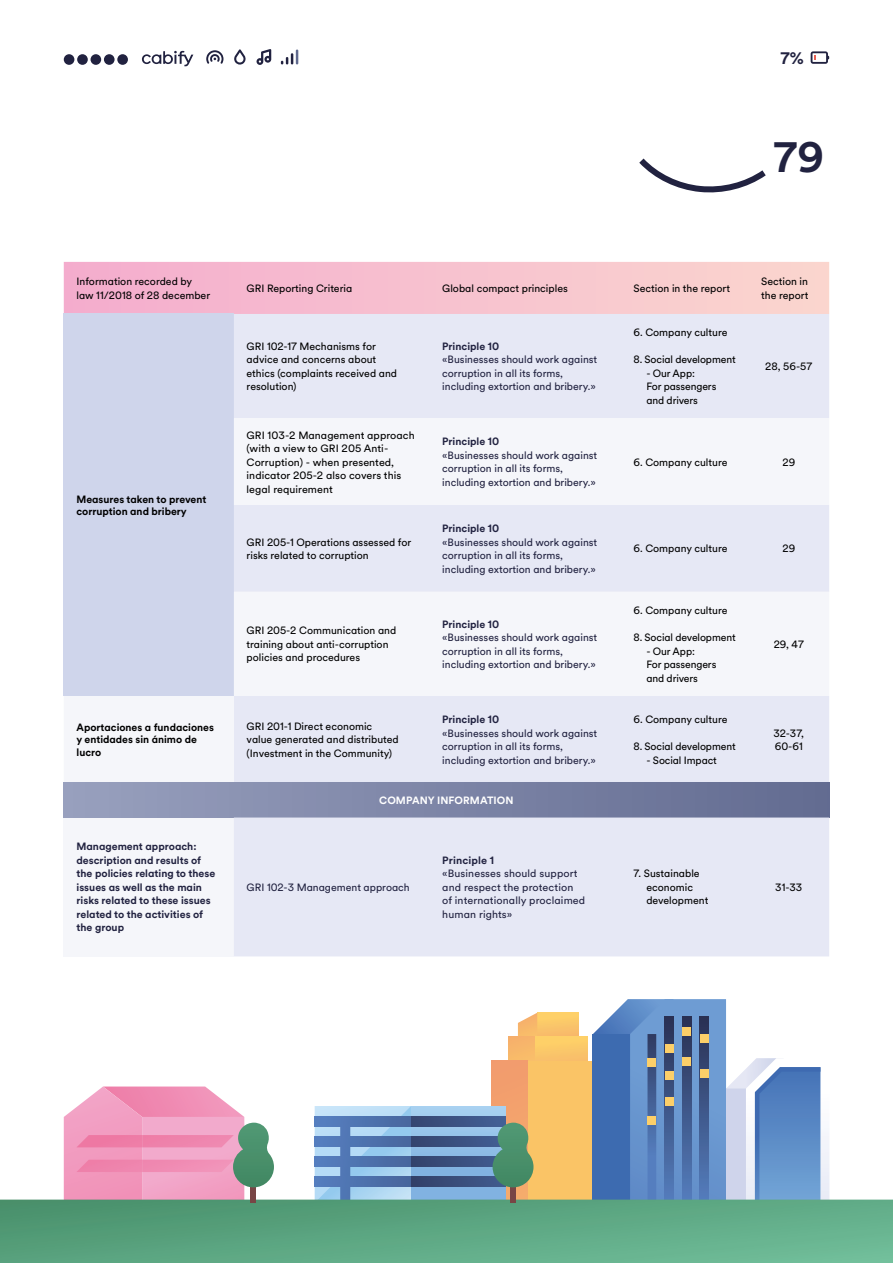
<style>
.page{position:relative;width:893px;height:1263px;background:#fff}
.page>*{position:absolute;margin:0;border:0;box-sizing:border-box;transform-origin:0 0}
.t1{font:700 42px "Cabify Circular";color:#212240}
.t2{font:700 16.5px "Cabify Circular";color:#212240}
.t3{font:10.5px/13.5px "Cabify Circular";color:#000}
.t4{font:10.5px/13.5px "Cabify Circular";color:#212240}
.t5{font:700 10.5px/13.5px "Cabify Circular";color:#212240}
.t6{font:700 10.5px/12.6px "Cabify Circular";color:#000}
.t7{font:700 10.5px "Cabify Circular";letter-spacing:.01em;color:#fff}
.s1{font-weight:700}
</style>
<div class="page">
<div style="left:537px;top:1013px;width:41px;height:31px;background:#fac669"></div>
<svg style="left:518px;top:1013px;width:19px;height:23px"></svg>
<div style="left:534px;top:1036px;width:53px;height:41px;background:#fbc969"></div>
<div style="left:509px;top:1036px;width:25px;height:41px;background:#f7b76a"></div>
<div style="left:528px;top:1061px;width:77px;height:187px;background:#fac466"></div>
<div style="left:491px;top:1061px;width:37px;height:152px;background:#f29e6d"></div>
<svg style="left:593px;top:999px;width:236px;height:200px"></svg>
<svg style="left:0;top:1199px;width:893px;height:64px;background:#5da783"></svg>
<svg style="left:64px;top:1086px;width:210px;height:117px;background:#e0a2bb"></svg>
<svg style="left:315px;top:1106px;width:218px;height:97px;background:#7497b3"></svg>
<svg style="left:64px;top:262px;width:765px;height:52px;background:#f7c1ce"></svg>
<div style="left:64px;top:314px;width:170px;height:382px;background:#cfd5eb"></div>
<div style="left:234px;top:314px;width:595px;height:104px;background:#e6e8f5"></div>
<svg style="left:64px;top:505px;width:765px;height:278px;fill:#e6e8f5"></svg>
<div style="left:64px;top:783px;width:765px;height:34px;background:linear-gradient(to right,#98a0bd,#626b90)"></div>
<div style="left:64px;top:817px;width:170px;height:139px;background:#f5f6fa"></div>
<div style="left:234px;top:817px;width:595px;height:139px;background:#e6e8f5"></div>
<svg style="left:639px;top:158px;width:127px;height:35px"></svg>
<div style="left:64px;top:54px;width:10px;height:11px;background:#212240;border-radius:50%"></div>
<div style="left:77px;top:54px;width:11px;height:11px;background:#212240;border-radius:50%"></div>
<div style="left:91px;top:54px;width:10px;height:11px;background:#212240;border-radius:50%"></div>
<div style="left:104px;top:54px;width:11px;height:11px;background:#212240;border-radius:50%"></div>
<div style="left:117px;top:54px;width:11px;height:11px;background:#212240;border-radius:50%"></div>
<svg style="left:142px;top:51px;width:51px;height:15px"></svg>
<svg style="left:234px;top:49px;width:12px;height:16px"></svg>
<svg style="left:281px;top:50px;width:17px;height:14px"></svg>
<svg style="left:256px;top:49px;width:15px;height:16px"></svg>
<svg style="left:206px;top:50px;width:17px;height:14px"></svg>
<svg style="left:811px;top:51px;width:18px;height:13px"></svg>
<h2 class="t2" style="left:780px;top:47px;width:25px">7%</h2>
<h1 class="t1" style="left:774px;top:128px;width:52px">79</h1>
<p class="t3" style="left:77px;top:274px;width:135px">Information recorded by law 11/2018 of 28 december</p>
<p class="t3" style="left:247px;top:281px;width:107px">GRI Reporting Criteria</p>
<p class="t3" style="left:442px;top:281px;width:127px">Global compact principles</p>
<p class="t3" style="left:634px;top:281px;width:98px">Section in the report</p>
<p class="t3" style="left:761px;top:274px;width:49px">Section in the report</p>
<p class="t6" style="left:77px;top:492px;width:131px">Measures taken to prevent corruption and bribery</p>
<p class="t3" style="left:247px;top:339px;width:152px">GRI 102-17 Mechanisms for advice and concerns about ethics (complaints received and resolution)</p>
<p class="t4" style="left:442px;top:339px;width:157px"><span class="s1">Principle 10<br></span>«Businesses should work against corruption in all its forms, including extortion and bribery.»</p>
<p class="t3" style="left:247px;top:428px;width:170px">GRI 103-2 Management approach (with a view to GRI 205 Anti-<br>Corruption) - when presented, indicator 205-2 also covers this legal requirement</p>
<p class="t4" style="left:442px;top:434px;width:157px"><span class="s1">Principle 10<br></span>«Businesses should work against corruption in all its forms, including extortion and bribery.»</p>
<p class="t3" style="left:247px;top:535px;width:166px">GRI 205-1 Operations assessed for risks related to corruption</p>
<p class="t4" style="left:442px;top:521px;width:157px"><span class="s1">Principle 10<br></span>«Businesses should work against corruption in all its forms, including extortion and bribery.»</p>
<p class="t3" style="left:247px;top:623px;width:151px">GRI 205-2 Communication and training about anti-corruption policies and procedures</p>
<p class="t4" style="left:442px;top:617px;width:157px"><span class="s1">Principle 10<br></span>«Businesses should work against corruption in all its forms, including extortion and bribery.»</p>
<p class="t3" style="left:634px;top:325px;width:95px">6. Company culture</p>
<p class="t3" style="left:634px;top:352px;width:104px">8. Social development</p>
<p class="t3" style="left:646px;top:366px;width:72px">- Our App:<br>For passengers and drivers</p>
<p class="t3" style="left:765px;top:359px;width:49px">28, 56-57</p>
<p class="t3" style="left:634px;top:455px;width:95px">6. Company culture</p>
<p class="t3" style="left:782px;top:455px;width:14px">29</p>
<p class="t3" style="left:634px;top:541px;width:95px">6. Company culture</p>
<p class="t3" style="left:782px;top:541px;width:14px">29</p>
<p class="t3" style="left:634px;top:603px;width:95px">6. Company culture</p>
<p class="t3" style="left:634px;top:630px;width:104px">8. Social development</p>
<p class="t3" style="left:646px;top:644px;width:72px">- Our App:<br>For passengers and drivers</p>
<p class="t3" style="left:774px;top:637px;width:32px">29, 47</p>
<p class="t6" style="left:77px;top:720px;width:139px">Aportaciones a fundaciones y entidades sin ánimo de lucro</p>
<p class="t3" style="left:247px;top:719px;width:154px">GRI 201-1 Direct economic value generated and distributed (Investment in the Community)</p>
<p class="t4" style="left:442px;top:712px;width:157px"><span class="s1">Principle 10<br></span>«Businesses should work against corruption in all its forms, including extortion and bribery.»</p>
<p class="t3" style="left:634px;top:712px;width:95px">6. Company culture</p>
<p class="t3" style="left:634px;top:739px;width:104px">8. Social development</p>
<p class="t3" style="left:646px;top:753px;width:72px">- Social Impact</p>
<p class="t5" style="left:77px;top:839px;width:140px">Management approach: description and results of the policies relating to these issues as well as the main risks related to these issues related to the activities of the group</p>
<p class="t7" style="left:379px;top:793px;width:136px">COMPANY INFORMATION</p>
<p class="t4" style="left:247px;top:880px;width:165px">GRI 102-3 Management approach</p>
<p class="t4" style="left:442px;top:853px;width:144px"><span class="s1">Principle 1<br></span>«Businesses should support and respect the protection of internationally proclaimed human rights»</p>
<p class="t3" style="left:646px;top:866px;width:63px;text-indent:-13px">7. Sustainable economic development</p>
<p class="t3" style="left:773px;top:726px;width:32px">32-37,<br>60-61</p>
<p class="t3" style="left:775px;top:880px;width:28px">31-33</p>
</div>
